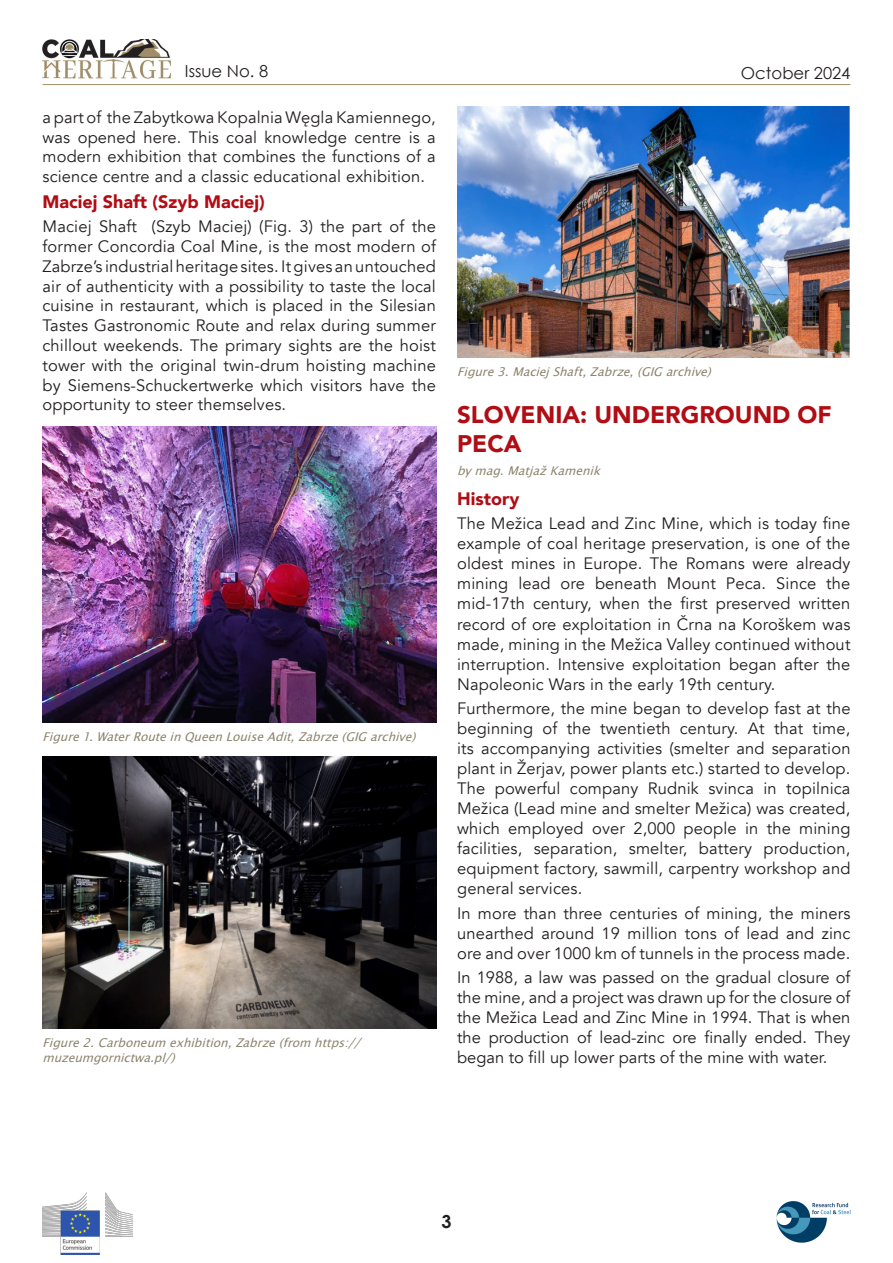
<style>
.page{position:relative;width:893px;height:1263px;background:#fff}
.page>*{position:absolute;margin:0;border:0;box-sizing:border-box;transform-origin:0 0}
.BODY_10{font:900 24px/29.1px "Avenir";color:#b00d15}
.BODY_10-2{font:900 18px "Avenir";color:#b00d15}
.t1{font:700 18px "Century Gothic";color:#231f20}
.BODY_10-3{font:16.5px/20.1px "Avenir";letter-spacing:.01em;color:#231f20;text-align:justify}
.PODNASLOV{font:16.5px "Century Gothic";color:#231f20}
.PODNAPIS_RDEČ{font:italic 12px/14.4px "Lucida San TEE Roma";color:#8d846e}
.BODY_10-4{font:italic 12px "Lucida San TEE Roma";color:#8d846e}
</style>
<div class="page">
<img style="left:776px;top:1201px;width:75px;height:42px">
<img style="left:43px;top:1192px;width:89px;height:62px">
<hr style="left:43px;top:84px;width:807px;height:1px;background:#a18e69">
<img style="left:43px;top:39px;width:128px;height:40px">
<img style="left:43px;top:426px;width:394px;height:296px">
<img style="left:43px;top:757px;width:393px;height:271px">
<img style="left:457px;top:106px;width:392px;height:252px">
<p class="PODNASLOV" style="left:185px;top:60px;width:85px">Issue No. 8</p>
<p class="PODNASLOV" style="left:741px;top:61px;width:111px">October 2024</p>
<p class="BODY_10-3" style="left:43px;top:108px;width:395px">a part of the Zabytkowa Kopalnia Węgla Kamiennego, was opened here. This coal knowledge centre is a modern exhibition that combines the functions of a science centre and a classic educational exhibition.</p>
<p class="BODY_10-2" style="left:43px;top:186px;width:224px">Maciej Shaft (Szyb Maciej)</p>
<p class="BODY_10-3" style="left:43px;top:217px;width:395px">Maciej Shaft (Szyb Maciej) (Fig. 3) the part of the former Concordia Coal Mine, is the most modern of Zabrze’s industrial heritage sites. It gives an untouched air of authenticity with a possibility to taste the local cuisine in restaurant, which is placed in the Silesian Tastes Gastronomic Route and relax during summer chillout weekends. The primary sights are the hoist tower with the original twin-drum hoisting machine by Siemens-Schuckertwerke which visitors have the opportunity to steer themselves.</p>
<p class="PODNAPIS_RDEČ" style="left:457px;top:365px;width:259px">Figure3.Maciej Shaft,Zabrze,(GIG archive)</p>
<p class="BODY_10" style="left:457px;top:399px;width:376px">SLOVENIA: UNDERGROUND OF<br>PECA</p>
<p class="BODY_10-4" style="left:457px;top:463px;width:148px">bymag.MatjažKamenik</p>
<p class="BODY_10-2" style="left:457px;top:483px;width:64px">History</p>
<p class="BODY_10-3" style="left:457px;top:514px;width:395px">The Mežica Lead and Zinc Mine, which is today fine example of coal heritage preservation, is one of the oldest mines in Europe. The Romans were already mining lead ore beneath Mount Peca. Since the mid-17th century, when the first preserved written record of ore exploitation in Črna na Koroškem was made, mining in the Mežica Valley continued without interruption. Intensive exploitation began after the Napoleonic Wars in the early 19th century.</p>
<p class="BODY_10-3" style="left:457px;top:698px;width:395px">Furthermore, the mine began to develop fast at the beginning of the twentieth century. At that time, its accompanying activities (smelter and separation plant in Žerjav, power plants etc.) started to develop.<br>The powerful company Rudnik svinca in topilnica Mežica (Lead mine and smelter Mežica) was created, which employed over 2,000 people in the mining facilities, separation, smelter, battery production, equipment factory, sawmill, carpentry workshop and general services.</p>
<p class="BODY_10-3" style="left:457px;top:903px;width:395px">In more than three centuries of mining, the miners unearthed around 19 million tons of lead and zinc ore and over 1000 km of tunnels in the process made.</p>
<p class="BODY_10-3" style="left:457px;top:967px;width:395px">In 1988, a law was passed on the gradual closure of the mine, and a project was drawn up for the closure of the Mežica Lead and Zinc Mine in 1994. That is when the production of lead-zinc ore finally ended. They began to fill up lower parts of the mine with water.</p>
<p class="PODNAPIS_RDEČ" style="left:43px;top:729px;width:378px">Figure1.WaterRoutein Queen LouiseAdit,Zabrze(GIG archive)</p>
<p class="PODNAPIS_RDEČ" style="left:43px;top:1035px;width:323px">Figure2.Carboneum exhibition,Zabrze(from https:// muzeumgornictwa.pl/)</p>
<p class="t1" style="left:441px;top:1207px;width:12px">3</p>
</div>
